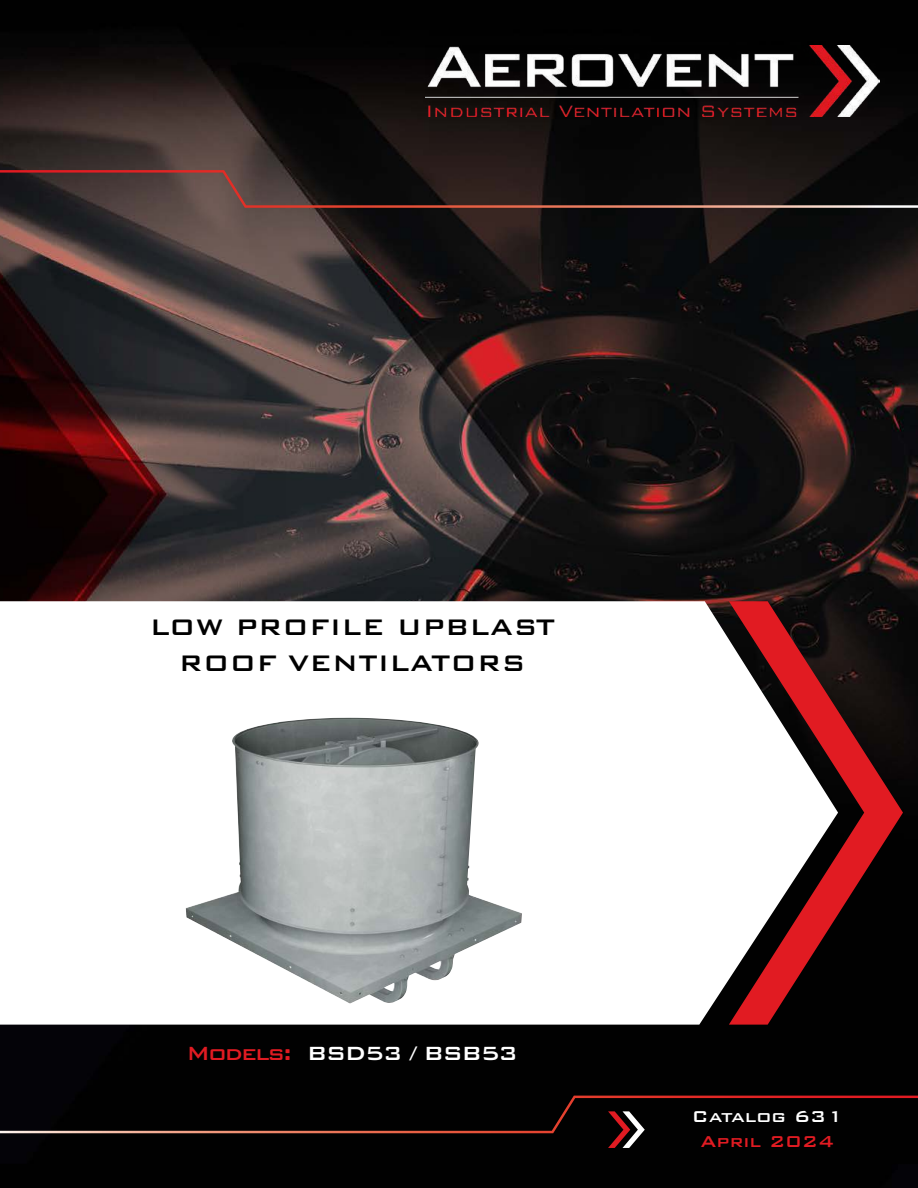
<style>
.page{position:relative;width:918px;height:1188px;background:#fff}
.page>*{position:absolute;margin:0;border:0;box-sizing:border-box;transform-origin:0 0}
.t1{font:500 30px/36px "Bank Gothic BT";letter-spacing:.01em;color:#000;text-align:center}
.t2{font:500 25.5px "Bank Gothic BT";letter-spacing:-.06em;color:#fff}
.t3{font:500 21px "Bank Gothic BT";color:#fff}
.t4{font:500 21px "Bank Gothic BT";color:#e11b22}
.s1{color:#e11b22}
</style>
<div class="page">
<img style="left:0;top:0;width:918px;height:1188px">
<img style="left:425px;top:46px;width:454px;height:71px">
<svg style="left:0;top:601px;width:729px;height:424px"></svg>
<svg style="left:729px;top:601px;width:174px;height:424px"></svg>
<svg style="left:0;top:170px;width:918px;height:38px;background:#322321"></svg>
<svg style="left:0;top:1096px;width:918px;height:52px;background:#0e0706"></svg>
<img style="left:186px;top:718px;width:336px;height:286px">
<p class="t1" style="left:150px;top:609px;width:407px">LOW PROFILE UPBLAST<br>ROOF VENTILATORS</p>
<p class="t2" style="left:186px;top:1039px;width:333px"><span class="s1">Models:</span> BSD53 / BSB53</p>
<p class="t3" style="left:692px;top:1105px;width:152px">Catalog 631</p>
<p class="t4" style="left:700px;top:1130px;width:135px">April 2024</p>
</div>
